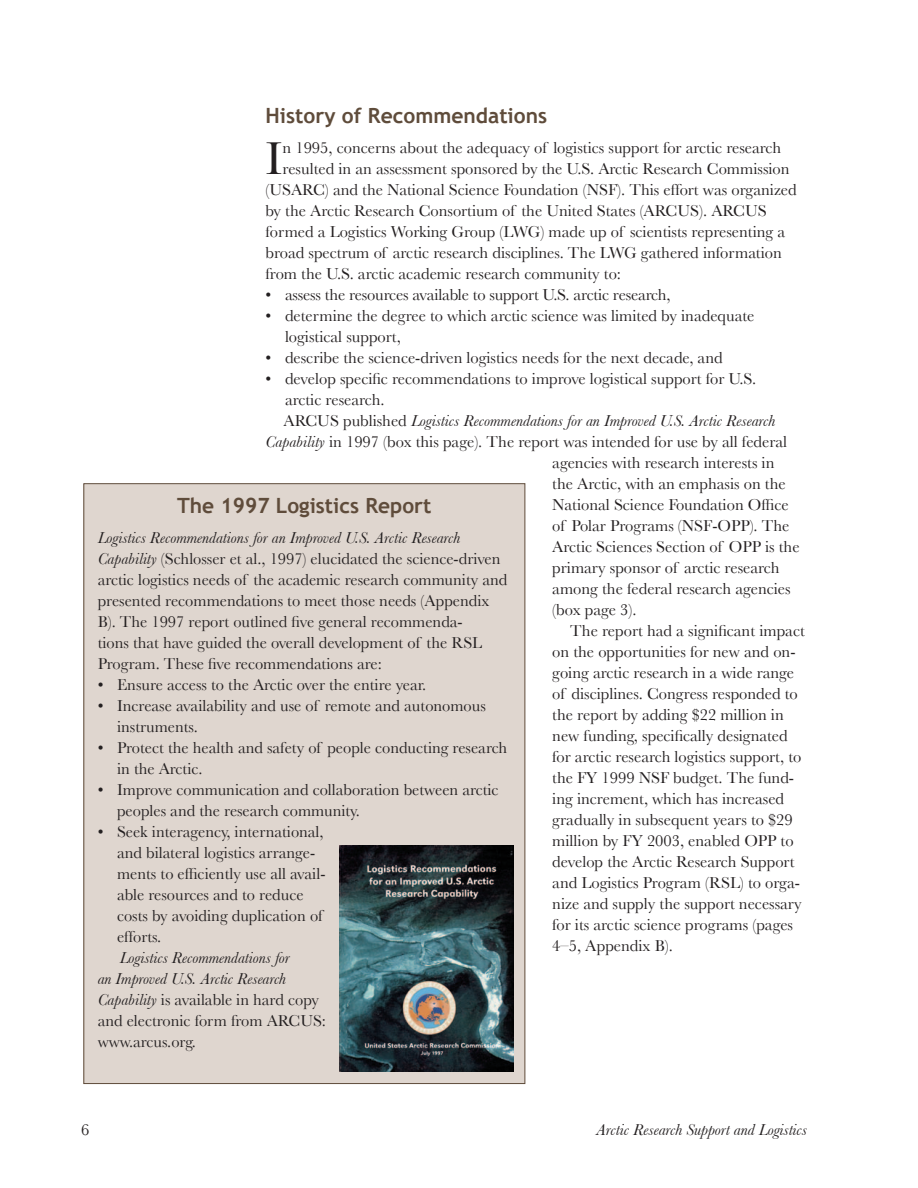
<style>
.page{position:relative;width:918px;height:1188px;background:#fff}
.page>*{position:absolute;margin:0;border:0;box-sizing:border-box;transform-origin:0 0}
.t1{font:48.15px "Baskerville";color:#231f20}
.t2{font:700 21px "Trebuchet MS";color:#5f4c3b}
.t3{font:16.5px/21px "Baskerville";color:#231f20}
.t4{font:italic 16.5px/21px "Baskerville";color:#231f20}
.s1{font-style:normal}
.s2{font-style:italic}
</style>
<div class="page">
<div style="left:84px;top:484px;width:441px;height:600px;background:#dfd6cf"></div>
<img style="left:340px;top:846px;width:173px;height:225px">
<p class="t2" style="left:266px;top:103px;width:283px">History of Recommendations</p>
<h1 class="t1" style="left:266px;top:131px;width:19px">I</h1>
<p class="t3" style="left:283px;top:137px;width:500px">n 1995, concerns about the adequacy of logistics support for arctic research</p>
<p class="t3" style="left:283px;top:158px;width:509px">resulted in an assessment sponsored by the U.S. Arctic Research Commission</p>
<p class="t3" style="left:266px;top:179px;width:533px">(USARC) and the National Science Foundation (NSF). This effort was organized</p>
<p class="t3" style="left:266px;top:200px;width:503px">by the Arctic Research Consortium of the United States (ARCUS). ARCUS</p>
<p class="t3" style="left:266px;top:221px;width:521px">formed a Logistics Working Group (LWG) made up of scientists representing a</p>
<p class="t3" style="left:266px;top:242px;width:518px">broad spectrum of arctic research disciplines. The LWG gathered information</p>
<p class="t3" style="left:266px;top:263px;width:357px">from the U.S. arctic academic research community to:</p>
<p class="t3" style="left:266px;top:284px;width:407px">• assess the resources available to support U.S. arctic research,</p>
<p class="t3" style="left:285px;top:305px;width:471px;text-indent:-20px">• determine the degree to which arctic science was limited by inadequate logistical support,</p>
<p class="t3" style="left:266px;top:347px;width:459px">• describe the science-driven logistics needs for the next decade, and</p>
<p class="t3" style="left:266px;top:368px;width:492px">• develop specific recommendations to improve logistical support for U.S.</p>
<p class="t3" style="left:285px;top:389px;width:101px">arctic research.</p>
<p class="t4" style="left:284px;top:410px;width:493px"><span class="s1">ARCUS published</span> Logistics Recommendations for an Improved U.S. Arctic Research</p>
<p class="t3" style="left:266px;top:431px;width:523px"><span class="s2">Capability</span> in 1997 (box this page). The report was intended for use by all federal</p>
<p class="t3" style="left:552px;top:452px;width:224px">agencies with research interests in</p>
<p class="t3" style="left:552px;top:473px;width:235px">the Arctic, with an emphasis on the</p>
<p class="t3" style="left:552px;top:494px;width:238px">National Science Foundation Office</p>
<p class="t3" style="left:552px;top:515px;width:239px">of Polar Programs (NSF-OPP). The</p>
<p class="t3" style="left:552px;top:536px;width:249px">Arctic Sciences Section of OPP is the</p>
<p class="t3" style="left:552px;top:557px;width:229px">primary sponsor of arctic research</p>
<p class="t3" style="left:552px;top:578px;width:240px">among the federal research agencies</p>
<p class="t3" style="left:552px;top:599px;width:86px">(box page 3).</p>
<p class="t3" style="left:570px;top:620px;width:236px">The report had a significant impact</p>
<p class="t3" style="left:552px;top:641px;width:245px">on the opportunities for new and on-</p>
<p class="t3" style="left:552px;top:662px;width:243px">going arctic research in a wide range</p>
<p class="t3" style="left:552px;top:683px;width:247px">of disciplines. Congress responded to</p>
<p class="t3" style="left:552px;top:704px;width:233px">the report by adding $22 million in</p>
<p class="t3" style="left:552px;top:725px;width:237px">new funding, specifically designated</p>
<p class="t3" style="left:552px;top:746px;width:251px">for arctic research logistics support, to</p>
<p class="t3" style="left:552px;top:767px;width:243px">the FY 1999 NSF budget. The fund-</p>
<p class="t3" style="left:552px;top:788px;width:233px">ing increment, which has increased</p>
<p class="t3" style="left:552px;top:809px;width:242px">gradually in subsequent years to $29</p>
<p class="t3" style="left:552px;top:830px;width:243px">million by FY 2003, enabled OPP to</p>
<p class="t3" style="left:552px;top:851px;width:244px">develop the Arctic Research Support</p>
<p class="t3" style="left:552px;top:872px;width:249px">and Logistics Program (RSL) to orga-</p>
<p class="t3" style="left:552px;top:893px;width:251px">nize and supply the support necessary</p>
<p class="t3" style="left:552px;top:914px;width:242px">for its arctic science programs (pages</p>
<p class="t3" style="left:552px;top:935px;width:122px">4–5, Appendix B).</p>
<p class="t2" style="left:177px;top:492px;width:256px">The 1997 Logistics Report</p>
<p class="t3" style="left:98px;top:527px;width:411px"><span class="s2">Logistics Recommendations for an Improved U.S. Arctic Research Capability</span> (Schlosser et al., 1997) elucidated the science-driven arctic logistics needs of the academic research community and presented recommendations to meet those needs (Appendix B). The 1997 report outlined five general recommenda-<br>tions that have guided the overall development of the RSL Program. These five recommendations are:</p>
<p class="t3" style="left:98px;top:674px;width:330px">• Ensure access to the Arctic over the entire year.</p>
<p class="t3" style="left:117px;top:695px;width:370px;text-indent:-19px">• Increase availability and use of remote and autonomous instruments.</p>
<p class="t3" style="left:117px;top:737px;width:392px;text-indent:-19px">• Protect the health and safety of people conducting research in the Arctic.</p>
<p class="t3" style="left:117px;top:779px;width:383px;text-indent:-19px">• Improve communication and collaboration between arctic peoples and the research community.</p>
<p class="t3" style="left:117px;top:821px;width:210px;text-indent:-19px">• Seek interagency, international, and bilateral logistics arrange&shy;ments to efficiently use all avail&shy;able resources and to reduce costs by avoiding duplication of efforts.</p>
<p class="t4" style="left:98px;top:947px;width:230px;text-indent:22px">Logistics Recommendations for<br>an Improved U.S. Arctic Research<br>Capability <span class="s1">is available in hard copy and electronic form from ARCUS: www.arcus.org.</span></p>
<p class="t3" style="left:81px;top:1119px;width:10px">6</p>
<p class="t4" style="left:596px;top:1119px;width:212px">Arctic Research Support and Logistics</p>
</div>
